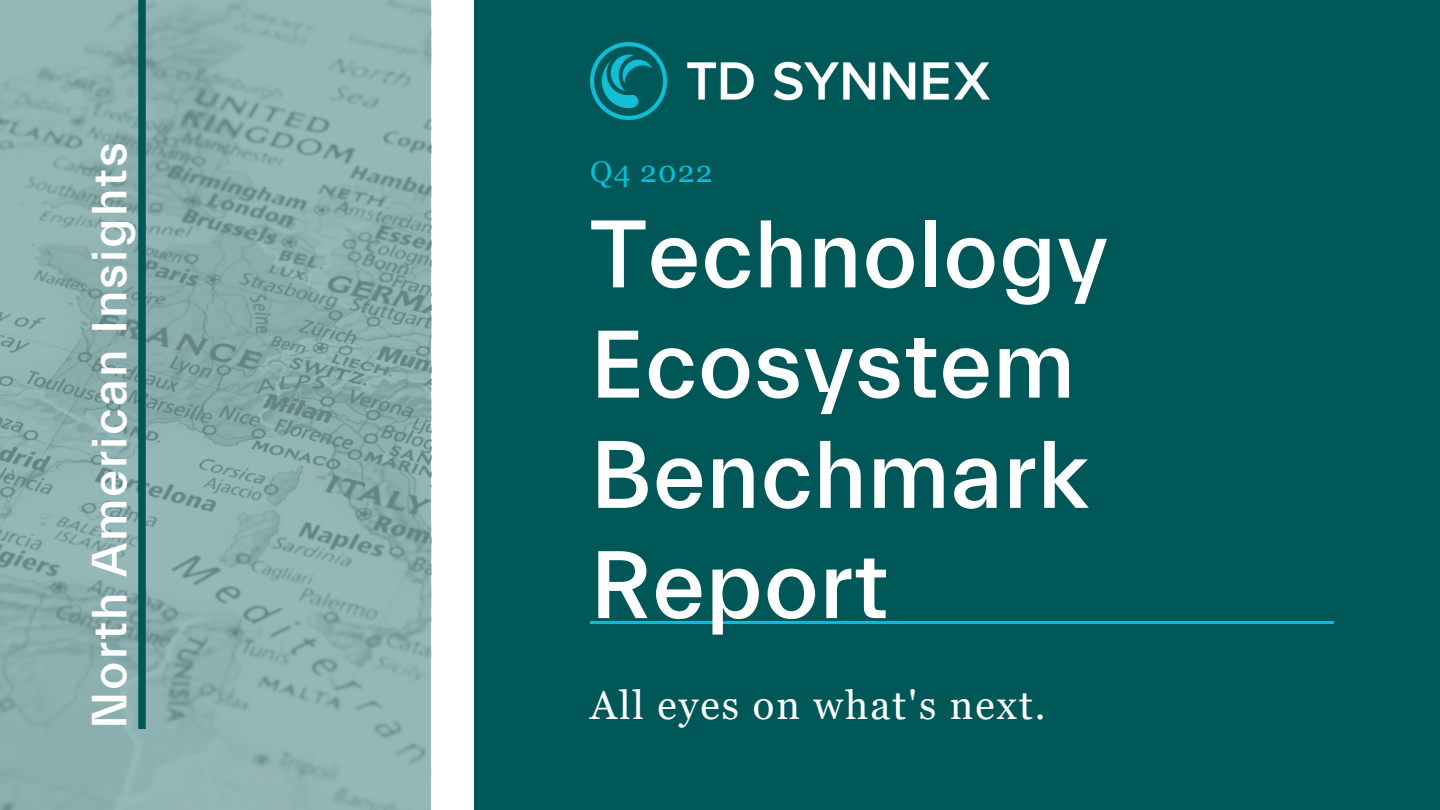
<style>
.page{position:relative;width:1440px;height:810px;background:#005758}
.page>*{position:absolute;margin:0;border:0;box-sizing:border-box;transform-origin:0 0}
.t1{font:500 97px/110.2px "Everett";letter-spacing:.01em;color:#fff}
.t2{font:500 50px "Everett";letter-spacing:.04em;color:#fff}
.t3{font:40px "Georgia";letter-spacing:.05em;color:#fff}
.t4{font:30px "Georgia";letter-spacing:.04em;color:#08bed5}
</style>
<div class="page">
<div style="left:0;top:0;width:474px;height:810px;background:#fff"></div>
<svg style="left:0;top:0;width:431px;height:810px;background:#8aadad"></svg>
<hr style="left:590px;top:621px;width:744px;height:3px;background:#08bed5">
<div style="left:138px;top:0;width:8px;height:729px;background:#005758"></div>
<img style="left:590px;top:43px;width:399px;height:77px">
<p class="t2" style="left:82px;top:729px;width:588px;rotate:-90deg">North American Insights</p>
<p class="t4" style="left:590px;top:155px;width:124px">Q4 2022</p>
<p class="t1" style="left:590px;top:202px;width:519px">Technology<br>Ecosystem<br>Benchmark<br>Report</p>
<p class="t3" style="left:590px;top:683px;width:457px">All eyes on what's next.</p>
</div>
